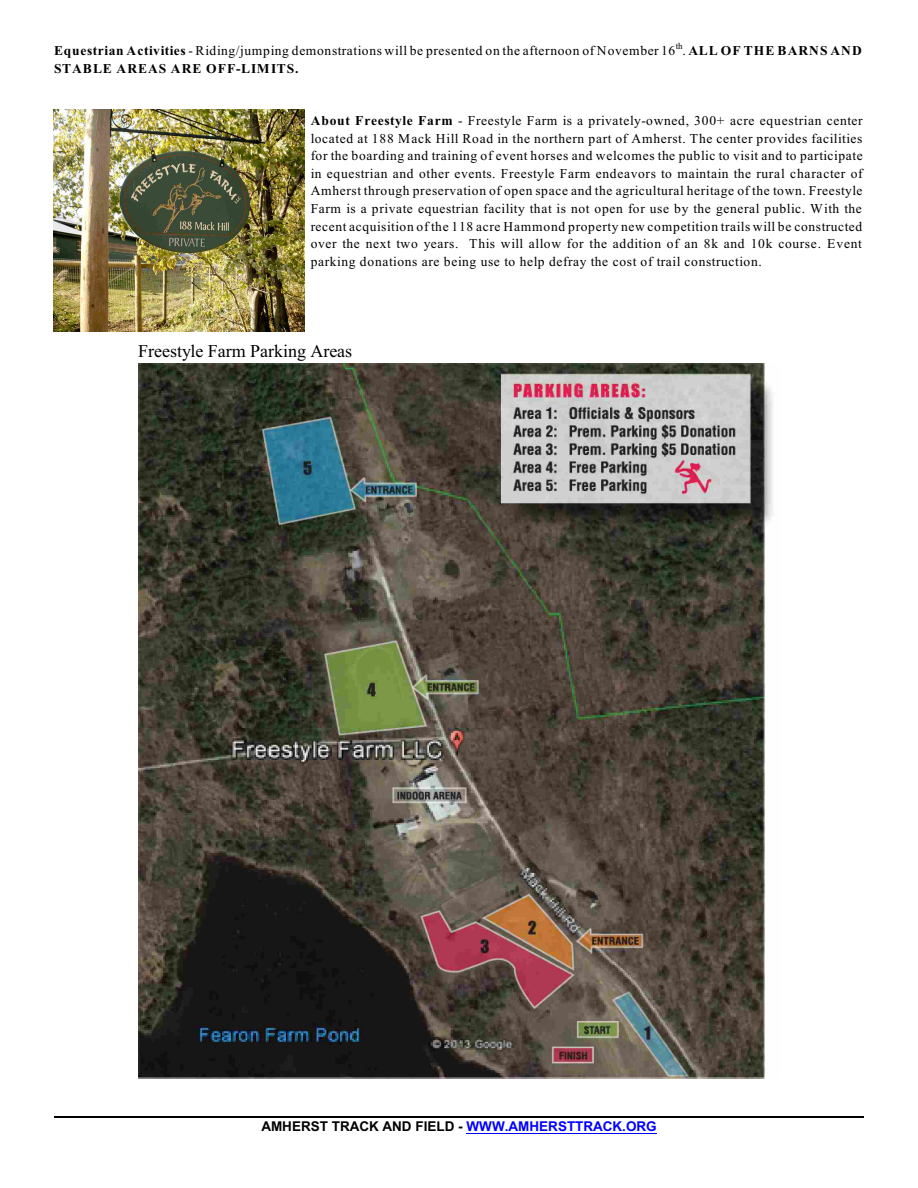
<style>
.page{position:relative;width:918px;height:1188px;background:#fff}
.page>*{position:absolute;margin:0;border:0;box-sizing:border-box;transform-origin:0 0}
.t1{font:18px "Times New Roman";color:#000}
.t2{font:13.5px/17.7px "Times New Roman";letter-spacing:.045em;color:#000;text-align:justify}
.t3{font:700 13.5px "Arial";color:#000}
.t4{font:700 13.5px "Times New Roman";letter-spacing:.07em;color:#000}
.t5{font:9px "Times New Roman";color:#000}
.s1{font-weight:700}
.s2{color:#00f}
</style>
<div class="page">
<img style="left:53px;top:110px;width:251px;height:221px">
<img style="left:138px;top:364px;width:635px;height:715px">
<hr style="left:467px;top:1133px;width:190px;height:1px;background:#00f">
<hr style="left:54px;top:1116px;width:810px;height:2px;background:#000">
<p class="t5" style="left:676px;top:43px;width:9px">th</p>
<p class="t2" style="left:54px;top:43px;width:809px"><span class="s1">Equestrian Activities</span> - Riding/jumping demonstrations will be presented on the afternoon of November 16 . <span class="s1">ALL OF THE BARNS AND</span></p>
<p class="t4" style="left:54px;top:63px;width:246px">STABLE AREAS ARE OFF-LIMITS.</p>
<p class="t2" style="left:311px;top:113px;width:554px"><span class="s1">About Freestyle Farm</span> - Freestyle Farm is a privately-owned, 300+ acre equestrian center located at 188 Mack Hill Road in the northern part of Amherst. The center provides facilities for the boarding and training of event horses and welcomes the public to visit and to participate in equestrian and other events. Freestyle Farm endeavors to maintain the rural character of Amherst through preservation of open space and the agricultural heritage of the town. Freestyle Farm is a private equestrian facility that is not open for use by the general public. With the recent acquisition of the 118 acre Hammond property new competition trails will be constructed over the next two years. This will allow for the addition of an 8k and 10k course. Event parking donations are being use to help defray the cost of trail construction.</p>
<h1 class="t1" style="left:138px;top:345px;width:216px">Freestyle Farm Parking Areas</h1>
<p class="t3" style="left:262px;top:1121px;width:397px">AMHERST TRACK AND FIELD - <span class="s2">WWW.AMHERSTTRACK.ORG</span></p>
</div>
